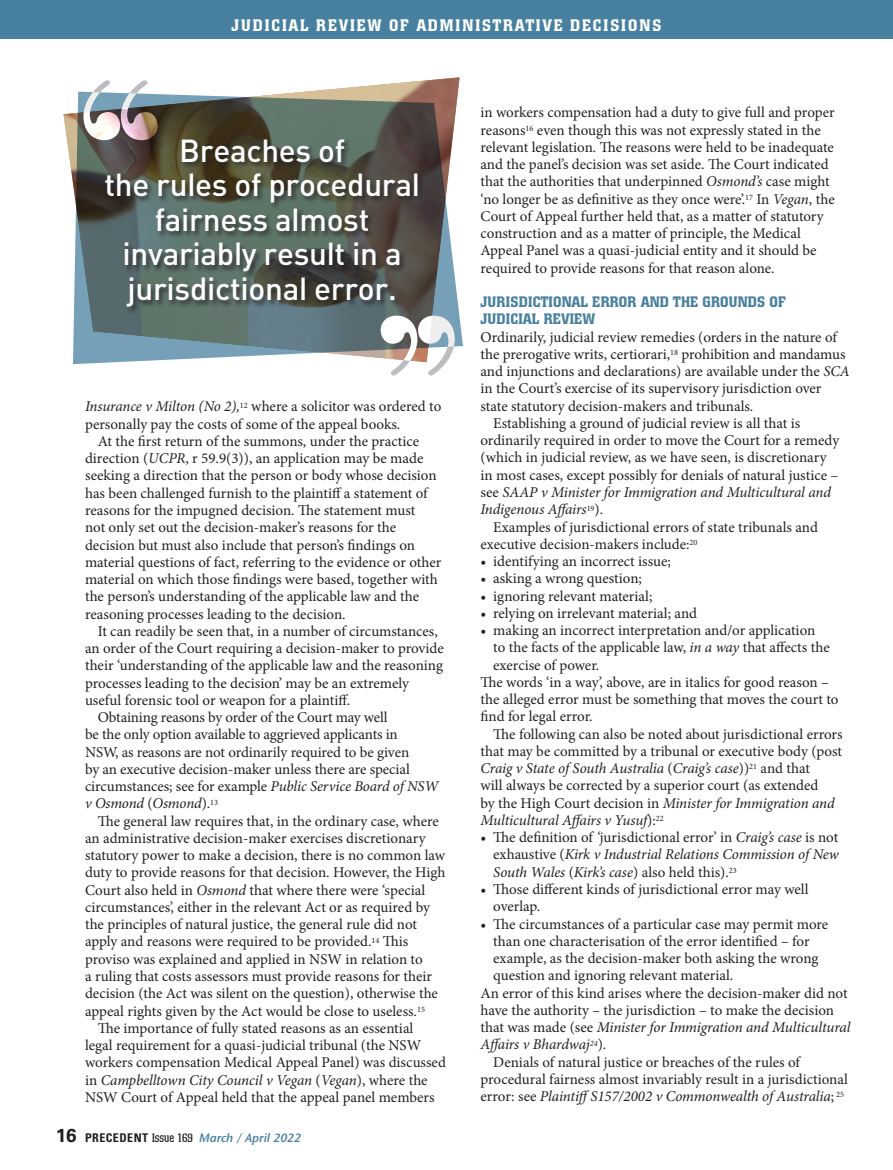
<style>
.page{position:relative;width:893px;height:1170px;background:#fff}
.page>*{position:absolute;margin:0;border:0;box-sizing:border-box;transform-origin:0 0}
.t1{font:216px "Bodoni";color:#bcbdc0}
.t2{font:500 31.5px/34.5px "Converse DIN Medium";letter-spacing:-.01em;color:#fff;text-align:center}
.t3{font:500 16.5px "Colossalis";letter-spacing:.12em;color:#fff}
.List_Paragraph{font:15px/17.2px "Minion Pro";color:#231f20}
.List_Paragraph-2{font:italic 15px/17.2px "Minion Pro";letter-spacing:-.01em;color:#231f20;text-align:justify}
.aPR_sub_head_A{font:500 15px/17.2px "Colossalis";letter-spacing:.015em;color:#48819f}
.t4{font:italic 12px "Stone Sans ITC Semi";letter-spacing:-.005em;color:#48819f}
.s1{font-style:italic}
.s2{font-family:"Univers";font-weight:700;font-style:normal;font-size:18.75px;color:#231f20}
.s3{font-family:"Univers";font-weight:700;font-style:normal;font-stretch:condensed;color:#231f20}
.s4{font-family:"Colossalis";font-style:normal;color:#231f20}
.s5{font-weight:500}
.s6{font-weight:500;font-style:normal}
.s7{font-style:normal}
</style>
<div class="page">
<div style="left:0;top:0;width:893px;height:38px;background:#48819f"></div>
<img style="left:64px;top:77px;width:396px;height:106px">
<svg style="left:73px;top:92px;width:390px;height:272px;background:#757f7f"></svg>
<div style="left:103px;top:138px;width:321px;height:176px;background:#231f20;opacity:.75"></div>
<p class="t3" style="left:232px;top:16px;width:431px">JUDICIAL REVIEW OF ADMINISTRATIVE DECISIONS</p>
<h1 class="t1" style="left:66px;top:25px;width:111px">‘‘</h1>
<p class="t2" style="left:104px;top:132px;width:317px">Breaches of<br>the rules of procedural fairness almost invariably result in a jurisdictional error.</p>
<h1 class="t1" style="left:363px;top:260px;width:111px">’’</h1>
<p class="List_Paragraph" style="left:85px;top:398px;width:358px"><span class="s1">Insurance v Milton (No 2),</span><sup>12</sup> where a solicitor was ordered to personally pay the costs of some of the appeal books.</p>
<p class="List_Paragraph" style="left:85px;top:432px;width:358px;text-indent:13px">At the first return of the summons, under the practice direction (<span class="s1">UCPR</span>, r 59.9(3)), an application may be made seeking a direction that the person or body whose decision has been challenged furnish to the plaintiff a statement of reasons for the impugned decision. The statement must<br>not only set out the decision-maker’s reasons for the decision but must also include that person’s findings on material questions of fact, referring to the evidence or other material on which those findings were based, together with the person’s understanding of the applicable law and the reasoning processes leading to the decision.</p>
<p class="List_Paragraph" style="left:85px;top:622px;width:360px;text-indent:13px">It can readily be seen that, in a number of circumstances, an order of the Court requiring a decision-maker to provide their ‘understanding of the applicable law and the reasoning processes leading to the decision’ may be an extremely useful forensic tool or weapon for a plaintiff.</p>
<p class="List_Paragraph" style="left:85px;top:708px;width:355px;text-indent:13px">Obtaining reasons by order of the Court may well<br>be the only option available to aggrieved applicants in<br>NSW, as reasons are not ordinarily required to be given<br>by an executive decision-maker unless there are special circumstances; see for example <span class="s1">Public Service Board of NSW v Osmond</span> (<span class="s1">Osmond</span>).<sup>13</sup></p>
<p class="List_Paragraph" style="left:85px;top:812px;width:362px;text-indent:13px">The general law requires that, in the ordinary case, where an administrative decision-maker exercises discretionary statutory power to make a decision, there is no common law duty to provide reasons for that decision. However, the High Court also held in <span class="s1">Osmond</span> that where there were ‘special circumstances’, either in the relevant Act or as required by the principles of natural justice, the general rule did not apply and reasons were required to be provided.<sup>14</sup> This proviso was explained and applied in NSW in relation to<br>a ruling that costs assessors must provide reasons for their decision (the Act was silent on the question), otherwise the appeal rights given by the Act would be close to useless.<sup>15</sup></p>
<p class="List_Paragraph" style="left:85px;top:1019px;width:362px;text-indent:13px">The importance of fully stated reasons as an essential<br>legal requirement for a quasi-judicial tribunal (the NSW workers compensation Medical Appeal Panel) was discussed in <span class="s1">Campbelltown City Council v Vegan</span> (<span class="s1">Vegan</span>), where the NSW Court of Appeal held that the appeal panel members</p>
<p class="t4" style="left:56px;top:1129px;width:247px"><span class="s2">16</span> <span class="s3">PRECEDENT</span> <span class="s4">Issue 169</span> March / April 2022</p>
<p class="List_Paragraph" style="left:480px;top:104px;width:356px">in workers compensation had a duty to give full and proper reasons<sup>16</sup> even though this was not expressly stated in the relevant legislation. The reasons were held to be inadequate and the panel’s decision was set aside. The Court indicated that the authorities that underpinned <span class="s1">Osmond’s</span> case might ‘no longer be as definitive as they once were’.<sup>17</sup> In <span class="s1">Vegan</span>, the Court of Appeal further held that, as a matter of statutory construction and as a matter of principle, the Medical Appeal Panel was a quasi-judicial entity and it should be required to provide reasons for that reason alone.</p>
<p class="aPR_sub_head_A" style="left:480px;top:293px;width:307px">JURISDICTIONAL ERROR AND THE GROUNDS OF<br>JUDICIAL REVIEW</p>
<p class="List_Paragraph" style="left:480px;top:328px;width:371px">Ordinarily, judicial review remedies (orders in the nature of the prerogative writs, certiorari,<sup>18</sup> prohibition and mandamus and injunctions and declarations) are available under the <span class="s1">SCA </span>in the Court’s exercise of its supervisory jurisdiction over state statutory decision-makers and tribunals.</p>
<p class="List_Paragraph" style="left:480px;top:414px;width:360px;text-indent:13px">Establishing a ground of judicial review is all that is ordinarily required in order to move the Court for a remedy (which in judicial review, as we have seen, is discretionary in most cases, except possibly for denials of natural justice – see <span class="s1">SAAP v Minister for Immigration and Multicultural and Indigenous Affairs</span><sup>19</sup>).</p>
<p class="List_Paragraph" style="left:480px;top:518px;width:339px;text-indent:13px">Examples of jurisdictional errors of state tribunals and executive decision-makers include:<sup>20</sup></p>
<p class="List_Paragraph" style="left:480px;top:552px;width:192px"><span class="s5">•</span> identifying an incorrect issue;</p>
<p class="List_Paragraph" style="left:480px;top:570px;width:163px"><span class="s5">•</span> asking a wrong question;</p>
<p class="List_Paragraph" style="left:480px;top:587px;width:173px"><span class="s5">•</span> ignoring relevant material;</p>
<p class="List_Paragraph" style="left:480px;top:604px;width:218px"><span class="s5">•</span> relying on irrelevant material; and</p>
<p class="List_Paragraph" style="left:493px;top:621px;width:338px;text-indent:-13px"><span class="s5">•</span> making an incorrect interpretation and/or application to the facts of the applicable law, <span class="s1">in a way</span> that affects the exercise of power.</p>
<p class="List_Paragraph" style="left:480px;top:673px;width:360px">The words ‘in a way’, above, are in italics for good reason – the alleged error must be something that moves the court to find for legal error.</p>
<p class="List_Paragraph" style="left:480px;top:725px;width:364px;text-indent:13px">The following can also be noted about jurisdictional errors that may be committed by a tribunal or executive body (post <span class="s1">Craig v State of South Australia</span> (<span class="s1">Craig’s case</span>))<sup>21</sup> and that<br>will always be corrected by a superior court (as extended<br>by the High Court decision in <span class="s1">Minister for Immigration and Multicultural Affairs v Yusuf</span>):<sup>22</sup></p>
<p class="List_Paragraph-2" style="left:493px;top:828px;width:347px;text-indent:-13px"><span class="s6">•</span> <span class="s7">The definition of</span> ‘<span class="s7">jurisdictional error’ in</span> Craig’s case <span class="s7">is not exhaustive (</span>Kirk v Industrial Relations Commission of New South Wales <span class="s7">(</span>Kirk’s case<span class="s7">) also held this).</span><sup>23</sup></p>
<p class="List_Paragraph" style="left:493px;top:880px;width:317px;text-indent:-13px"><span class="s5">•</span> Those different kinds of jurisdictional error may well overlap.</p>
<p class="List_Paragraph" style="left:493px;top:915px;width:336px;text-indent:-13px"><span class="s5">•</span> The circumstances of a particular case may permit more than one characterisation of the error identified – for example, as the decision-maker both asking the wrong question and ignoring relevant material.</p>
<p class="List_Paragraph" style="left:480px;top:984px;width:371px">An error of this kind arises where the decision-maker did not have the authority – the jurisdiction – to make the decision that was made (see <span class="s1">Minister for Immigration and Multicultural Affairs v Bhardwaj</span><sup>24</sup>).</p>
<p class="List_Paragraph" style="left:480px;top:1053px;width:369px;text-indent:13px">Denials of natural justice or breaches of the rules of procedural fairness almost invariably result in a jurisdictional error: see <span class="s1">PlaintiffS157/2002 v Commonwealth of Australia</span>; <sup>25</sup></p>
</div>
